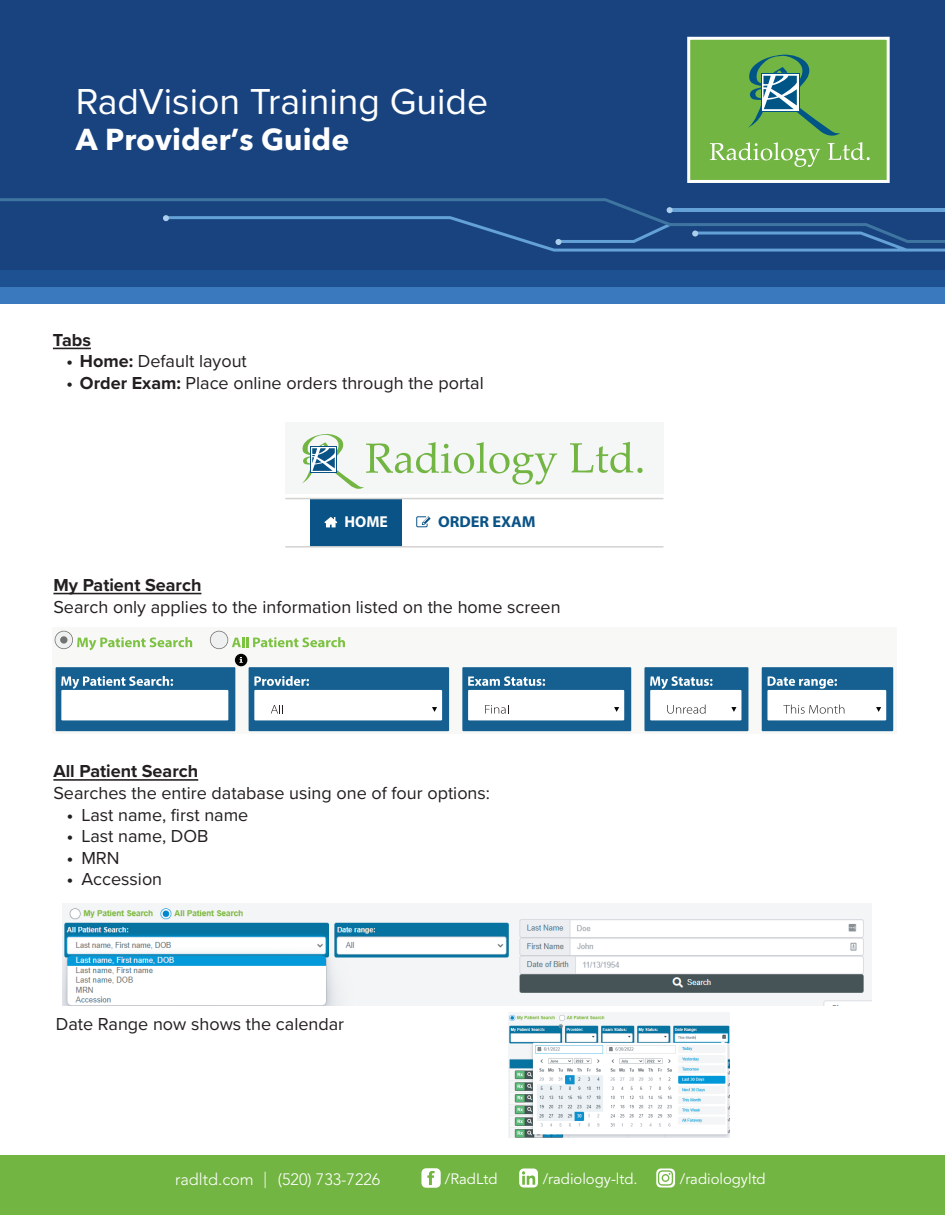
<style>
.page{position:relative;width:945px;height:1215px;background:#fff}
.page>*{position:absolute;margin:0;border:0;box-sizing:border-box;transform-origin:0 0}
.t1{font:37.5px "Proxima Nova";color:#fff}
.t2{font:700 30px "Avenir Next LT Pro";color:#fff}
.t3{font:18px "Proxima Nova";color:#231f20}
.t4{font:700 18px "Proxima Nova";color:#231f20}
.t5{font:300 16.35px "Avenir LT Std";color:#fff}
.t6{font:700 15.9px "Myriad Pro";color:#0a5386}
.t7{font:700 15.9px "Myriad Pro";color:#fff}
.t8{font:15px "Avenir LT Std";color:#fff}
.s1{font-weight:700}
</style>
<div class="page">
<div style="left:0;top:40px;width:945px;height:264px;background:#3b79be"></div>
<div style="left:0;top:23px;width:945px;height:264px;background:#1e5191"></div>
<div style="left:0;top:0;width:945px;height:270px;background:#18437f"></div>
<svg style="left:0;top:198px;width:945px;height:54px"></svg>
<div style="left:555px;top:239px;width:7px;height:6px;background:#accdeb;border-radius:50%"></div>
<div style="left:687px;top:37px;width:203px;height:146px;background:#73b543;border:3px solid #fff"></div>
<svg style="left:710px;top:54px;width:160px;height:113px"></svg>
<div style="left:0;top:1155px;width:945px;height:60px;background:#73b543"></div>
<hr style="left:53px;top:348px;width:38px;height:1px;background:#231f20">
<hr style="left:53px;top:779px;width:145px;height:2px;background:#231f20">
<div style="left:310px;top:499px;width:92px;height:48px;background:#0a5386"></div>
<div style="left:285px;top:423px;width:378px;height:71px;background:#f5f7f7"></div>
<svg style="left:570px;top:442px;width:73px;height:31px"></svg>
<svg style="left:302px;top:434px;width:255px;height:55px"></svg>
<hr style="left:285px;top:498px;width:378px;height:1px;background:#d4d3d2">
<hr style="left:285px;top:546px;width:378px;height:2px;background:#d4d3d2">
<svg style="left:324px;top:517px;width:13px;height:10px"></svg>
<svg style="left:416px;top:516px;width:15px;height:12px"></svg>
<hr style="left:53px;top:593px;width:148px;height:1px;background:#231f20">
<div style="left:52px;top:628px;width:845px;height:106px;background:#f8f8f7"></div>
<div style="left:56px;top:667px;width:179px;height:64px;background:#156091"></div>
<div style="left:61px;top:690px;width:167px;height:30px;background:#fff"></div>
<svg style="left:61px;top:676px;width:112px;height:13px"></svg>
<div style="left:249px;top:667px;width:200px;height:64px;background:#156091"></div>
<div style="left:254px;top:690px;width:188px;height:30px;background:#fff"></div>
<svg style="left:254px;top:676px;width:55px;height:10px"></svg>
<svg style="left:271px;top:705px;width:12px;height:9px"></svg>
<svg style="left:432px;top:707px;width:5px;height:5px"></svg>
<div style="left:462px;top:667px;width:169px;height:64px;background:#156091"></div>
<div style="left:468px;top:690px;width:156px;height:30px;background:#fff"></div>
<svg style="left:468px;top:676px;width:77px;height:10px"></svg>
<svg style="left:485px;top:705px;width:24px;height:9px"></svg>
<svg style="left:614px;top:707px;width:5px;height:5px"></svg>
<div style="left:644px;top:667px;width:104px;height:64px;background:#156091"></div>
<div style="left:650px;top:690px;width:91px;height:30px;background:#fff"></div>
<svg style="left:650px;top:676px;width:63px;height:13px"></svg>
<svg style="left:667px;top:705px;width:39px;height:9px"></svg>
<svg style="left:731px;top:707px;width:5px;height:5px"></svg>
<div style="left:762px;top:667px;width:131px;height:64px;background:#156091"></div>
<div style="left:767px;top:690px;width:119px;height:30px;background:#fff"></div>
<svg style="left:768px;top:676px;width:69px;height:13px"></svg>
<svg style="left:783px;top:705px;width:61px;height:9px"></svg>
<svg style="left:876px;top:707px;width:5px;height:5px"></svg>
<div style="left:55px;top:631px;width:18px;height:18px;border:2px solid #727272;border-radius:50%"></div>
<div style="left:55px;top:632px;width:17px;height:16px;background:#eff0f0;border-radius:50%"></div>
<div style="left:60px;top:636px;width:7px;height:8px;background:#727272;border-radius:50%"></div>
<svg style="left:77px;top:637px;width:115px;height:13px"></svg>
<div style="left:210px;top:631px;width:18px;height:18px;border:2px solid #727272;border-radius:50%"></div>
<div style="left:211px;top:632px;width:17px;height:16px;background:#eff0f0;border-radius:50%"></div>
<svg style="left:232px;top:637px;width:113px;height:10px"></svg>
<div style="left:235px;top:654px;width:12px;height:12px;background:#040503;border-radius:50%"></div>
<svg style="left:239px;top:657px;width:4px;height:6px"></svg>
<svg style="left:421px;top:1168px;width:20px;height:20px"></svg>
<svg style="left:519px;top:1169px;width:19px;height:19px"></svg>
<svg style="left:656px;top:1169px;width:19px;height:19px"></svg>
<img style="left:63px;top:903px;width:808px;height:103px">
<img style="left:509px;top:1012px;width:221px;height:126px">
<h1 class="t1" style="left:76px;top:74px;width:414px">RadVision Training Guide</h1>
<h2 class="t2" style="left:76px;top:121px;width:275px">A Provider’s Guide</h2>
<p class="t4" style="left:53px;top:326px;width:39px">Tabs</p>
<p class="t3" style="left:66px;top:348px;width:182px"><span class="s1">• Home:</span> Default layout</p>
<p class="t3" style="left:66px;top:370px;width:419px"><span class="s1">• Order Exam:</span> Place online orders through the portal</p>
<p class="t7" style="left:344px;top:512px;width:45px">HOME</p>
<p class="t6" style="left:438px;top:512px;width:99px">ORDER EXAM</p>
<p class="t4" style="left:53px;top:572px;width:150px">My Patient Search</p>
<p class="t3" style="left:53px;top:593px;width:509px">Search only applies to the information listed on the home screen</p>
<p class="t4" style="left:53px;top:758px;width:146px">All Patient Search</p>
<p class="t3" style="left:53px;top:780px;width:438px">Searches the entire database using one of four options:</p>
<p class="t3" style="left:67px;top:801px;width:183px"><span class="s1">•</span> Last name, first name</p>
<p class="t3" style="left:67px;top:823px;width:143px"><span class="s1">•</span> Last name, DOB</p>
<p class="t3" style="left:67px;top:844px;width:54px"><span class="s1">•</span> MRN</p>
<p class="t3" style="left:67px;top:866px;width:97px"><span class="s1">•</span> Accession</p>
<p class="t3" style="left:56px;top:1010px;width:290px">Date Range now shows the calendar</p>
<p class="t5" style="left:175px;top:1170px;width:207px">radltd.com | (520) 733-7226</p>
<p class="t8" style="left:445px;top:1170px;width:54px">/RadLtd</p>
<p class="t8" style="left:543px;top:1170px;width:96px">/radiology-ltd.</p>
<p class="t8" style="left:680px;top:1170px;width:87px">/radiologyltd</p>
</div>
